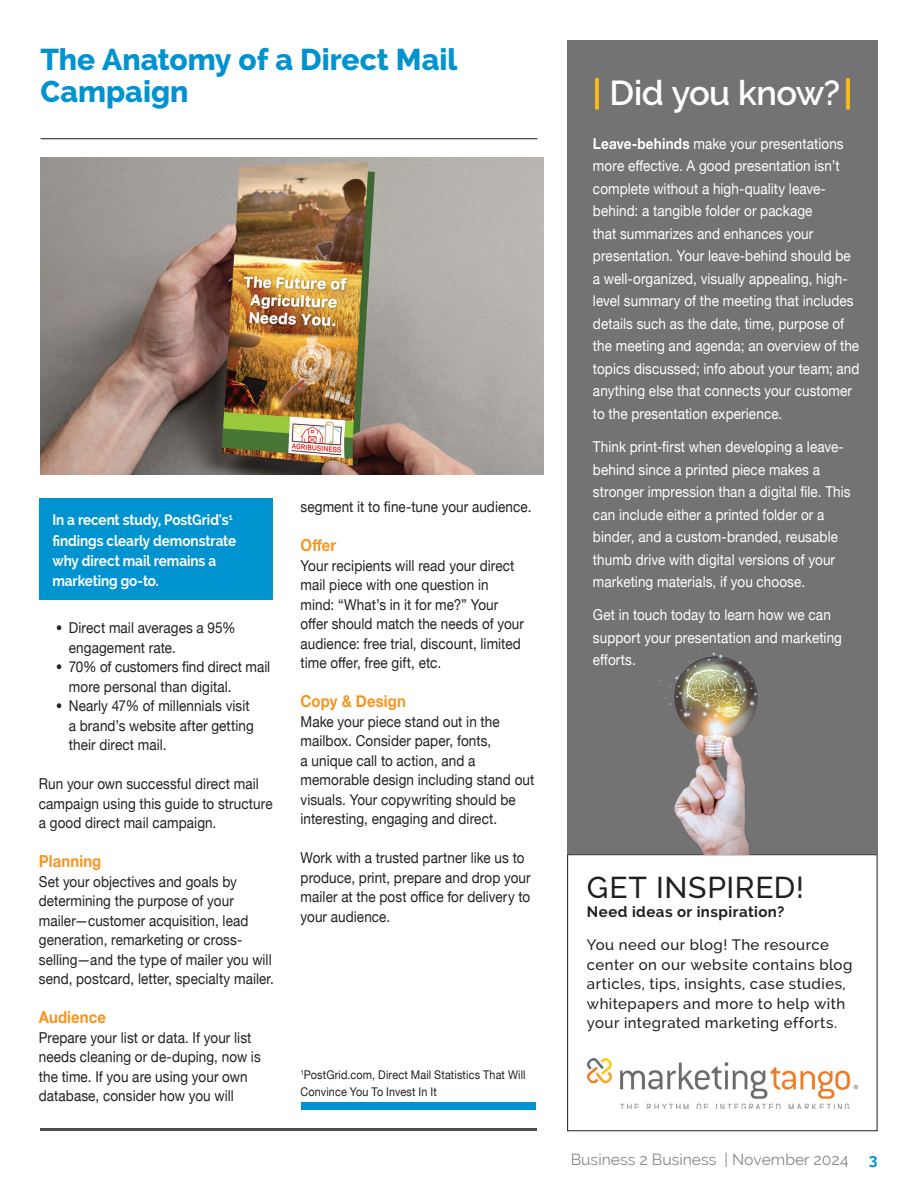
<style>
.page{position:relative;width:918px;height:1188px;background:#fff}
.page>*{position:absolute;margin:0;border:0;box-sizing:border-box;transform-origin:0 0}
.t1{font:600 34.5px "Raleway";letter-spacing:-.015em;color:#fff}
.t2{font:800 30px/31.5px "Raleway";color:#0093d0}
.t3{font:500 30px "Raleway";letter-spacing:.02em;color:#231f20}
.t4{font:700 16.5px "Helvetica Neue";letter-spacing:.01em;color:#f7951f;scale:.9 1}
.t5{font:15.75px "Raleway";color:#878687}
.t6{font:700 15.75px "Raleway";color:#0093d0}
.t7{font:15px/19.5px "Helvetica Neue";letter-spacing:.005em;color:#231f20;scale:.9 1}
.t8{font:15px/22.5px "Helvetica Neue";letter-spacing:.005em;color:#fff;scale:.9 1}
.t9{font:500 15px/19.5px "Raleway";letter-spacing:.03em;color:#231f20}
.t10{font:700 15px/20.2px "Raleway";letter-spacing:-.005em;color:#fff;scale:.9 1}
.t11{font:700 15px "Raleway";letter-spacing:.03em;color:#231f20}
.t12{font:12px/16.5px "Helvetica Neue";letter-spacing:.015em;color:#231f20;scale:.9 1}
.s1{font-family:"Arial";font-weight:900}
.s2{font-weight:700;color:#fdbc12}
.s3{font-weight:700}
</style>
<div class="page">
<div style="left:39px;top:498px;width:234px;height:102px;background:#0093d0"></div>
<div style="left:301px;top:1102px;width:235px;height:8px;background:#0093d0"></div>
<img style="left:40px;top:158px;width:503px;height:316px">
<div style="left:567px;top:854px;width:310px;height:277px;border:1px solid #231f20"></div>
<img style="left:587px;top:1058px;width:271px;height:50px">
<div style="left:568px;top:40px;width:310px;height:814px;background:#747374"></div>
<img style="left:659px;top:650px;width:103px;height:204px">
<hr style="left:40px;top:1128px;width:497px;height:3px;background:#4e4c4e">
<hr style="left:41px;top:138px;width:496px;height:1px;background:#1f1a1c">
<h2 class="t2" style="left:41px;top:44px;width:419px">The Anatomy of a Direct Mail<br>Campaign</h2>
<p class="t10" style="left:52px;top:510px;width:206px">In a recent study, PostGrid’s<sup>1 </sup>findings clearly demonstrate why direct mail remains a marketing go-to.</p>
<p class="t7" style="left:69px;top:619px;width:187px;text-indent:-13px"><span class="s1">•</span> Direct mail averages a 95% engagement rate.</p>
<p class="t7" style="left:69px;top:658px;width:225px;text-indent:-13px"><span class="s1">•</span> 70% of customers find direct mail more personal than digital.</p>
<p class="t7" style="left:69px;top:697px;width:207px;text-indent:-13px"><span class="s1">•</span> Nearly 47% of millennials visit a brand’s website after getting their direct mail.</p>
<p class="t7" style="left:39px;top:775px;width:261px">Run your own successful direct mail campaign using this guide to structure a good direct mail campaign.</p>
<p class="t4" style="left:39px;top:849px;width:71px">Planning</p>
<p class="t7" style="left:39px;top:873px;width:263px">Set your objectives and goals by determining the purpose of your mailer—customer acquisition, lead generation, remarketing or cross&shy;selling—and the type of mailer you will send, postcard, letter, specialty mailer.</p>
<p class="t4" style="left:39px;top:1005px;width:76px">Audience</p>
<p class="t7" style="left:39px;top:1029px;width:248px">Prepare your list or data. If your list needs cleaning or de-duping, now is the time. If you are using your own database, consider how you will</p>
<p class="t7" style="left:301px;top:498px;width:258px">segment it to fine-tune your audience.</p>
<p class="t4" style="left:301px;top:532px;width:41px">Offer</p>
<p class="t7" style="left:301px;top:556px;width:250px">Your recipients will read your direct mail piece with one question in mind: “What’s in it for me?” Your offer should match the needs of your audience: free trial, discount, limited time offer, free gift, etc.</p>
<p class="t4" style="left:301px;top:688px;width:118px">Copy &amp; Design</p>
<p class="t7" style="left:301px;top:712px;width:261px">Make your piece stand out in the mailbox. Consider paper, fonts,<br>a unique call to action, and a memorable design including stand out visuals. Your copywriting should be interesting, engaging and direct.</p>
<p class="t7" style="left:301px;top:849px;width:257px">Work with a trusted partner like us to produce, print, prepare and drop your mailer at the post office for delivery to your audience.</p>
<p class="t12" style="left:301px;top:1067px;width:252px"><sup>1</sup>PostGrid.com, Direct Mail Statistics That Will<br>Convince You To Invest In It</p>
<h1 class="t1" style="left:593px;top:73px;width:261px"><span class="s2">|</span> Did you know?<span class="s2">|</span></h1>
<p class="t8" style="left:593px;top:133px;width:298px"><span class="s3">Leave-behinds</span> make your presentations more effective. A good presentation isn’t complete without a high-quality leave&shy;behind: a tangible folder or package<br>that summarizes and enhances your presentation. Your leave-behind should be a well-organized, visually appealing, high&shy;level summary of the meeting that includes details such as the date, time, purpose of the meeting and agenda; an overview of the topics discussed; info about your team; and anything else that connects your customer to the presentation experience.</p>
<p class="t8" style="left:593px;top:436px;width:288px">Think print-first when developing a leave&shy;behind since a printed piece makes a stronger impression than a digital file. This can include either a printed folder or a binder, and a custom-branded, reusable thumb drive with digital versions of your marketing materials, if you choose.</p>
<p class="t8" style="left:593px;top:605px;width:278px">Get in touch today to learn how we can support your presentation and marketing efforts.</p>
<h2 class="t3" style="left:587px;top:870px;width:218px">GET INSPIRED!</h2>
<p class="t11" style="left:587px;top:904px;width:199px">Need ideas or inspiration?</p>
<p class="t9" style="left:587px;top:935px;width:267px">You need our blog! The resource center on our website contains blog articles, tips, insights, case studies, whitepapers and more to help with your integrated marketing efforts.</p>
<p class="t5" style="left:571px;top:1150px;width:279px">Business 2 Business | November 2024</p>
<p class="t6" style="left:869px;top:1150px;width:10px">3</p>
</div>
